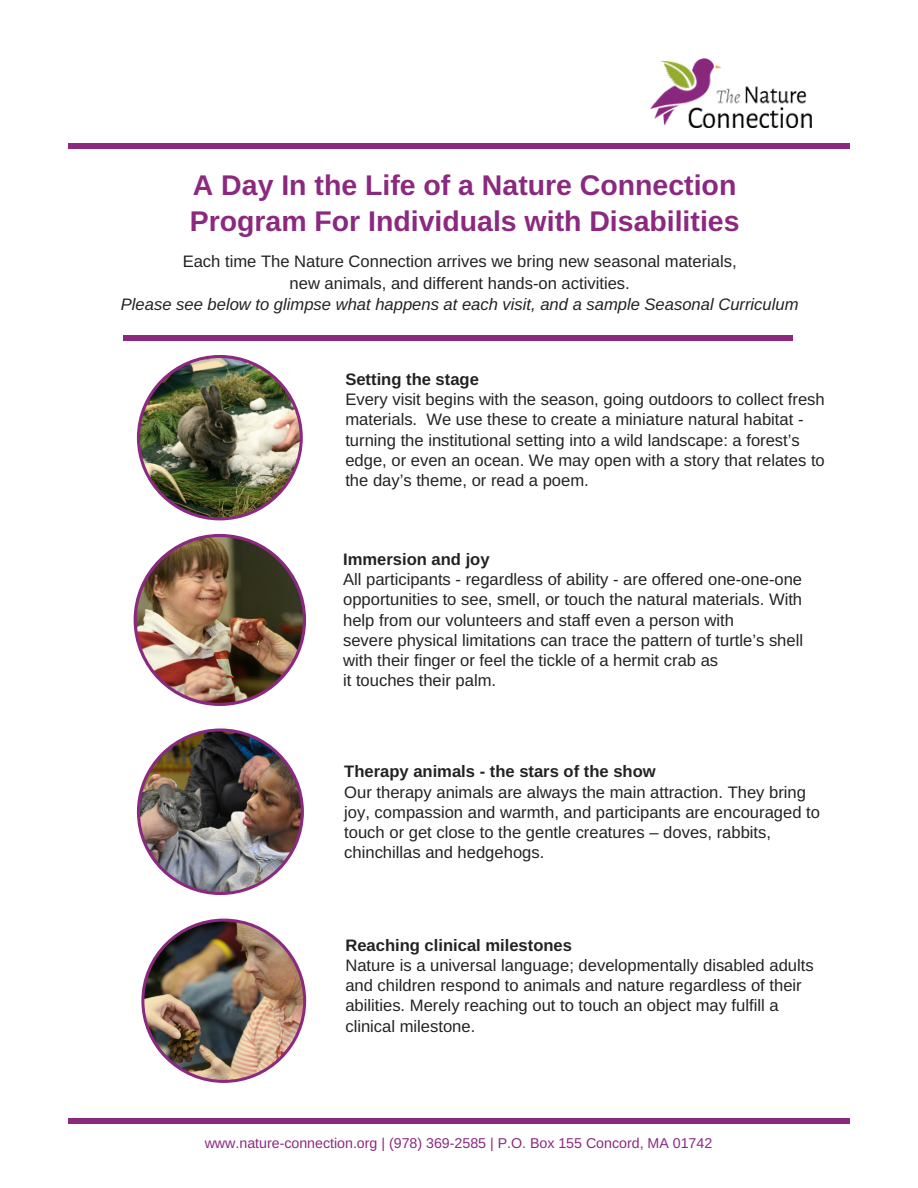
<style>
.page{position:relative;width:918px;height:1188px;background:#fff}
.page>*{position:absolute;margin:0;border:0;box-sizing:border-box;transform-origin:0 0}
.t1{font:700 28.5px/36px "Arimo";color:#8b2980}
.t2{font:16.65px/20.2px "Arimo";color:#222}
.t3{font:700 16.65px "Arimo";color:#222}
.t4{font:italic 16.65px "Arimo";color:#222}
.t5{font:14.25px "Arimo";color:#8b2980}
</style>
<div class="page">
<img style="left:650px;top:58px;width:161px;height:69px">
<div style="left:68px;top:143px;width:782px;height:6px;background:#8b2980"></div>
<img style="left:134px;top:534px;width:172px;height:172px">
<img style="left:137px;top:728px;width:167px;height:167px">
<div style="left:123px;top:335px;width:669px;height:6px;background:#8b2980"></div>
<div style="left:68px;top:1118px;width:782px;height:6px;background:#8b2980"></div>
<img style="left:137px;top:355px;width:166px;height:165px">
<img style="left:141px;top:919px;width:165px;height:164px">
<h1 class="t1" style="left:190px;top:167px;width:551px">A Day In the Life of a Nature Connection<br>Program For Individuals with Disabilities</h1>
<p class="t2" style="left:183px;top:251px;width:556px;line-height:21.3px;text-align:center">Each time The Nature Connection arrives we bring new seasonal materials, new animals, and different hands-on activities.</p>
<p class="t4" style="left:121px;top:295px;width:679px">Please see below to glimpse what happens at each visit, and a sample Seasonal Curriculum</p>
<p class="t3" style="left:345px;top:370px;width:135px">Setting the stage</p>
<p class="t2" style="left:345px;top:389px;width:481px">Every visit begins with the season, going outdoors to collect fresh materials. We use these to create a miniature natural habitat - turning the institutional setting into a wild landscape: a forest’s edge, or even an ocean. We may open with a story that relates to the day’s theme, or read a poem.</p>
<p class="t3" style="left:343px;top:550px;width:148px">Immersion and joy</p>
<p class="t2" style="left:343px;top:569px;width:461px">All participants - regardless of ability - are offered one-one-one opportunities to see, smell, or touch the natural materials. With help from our volunteers and staff even a person with<br>severe physical limitations can trace the pattern of turtle’s shell with their finger or feel the tickle of a hermit crab as<br>it touches their palm.</p>
<p class="t3" style="left:344px;top:762px;width:313px">Therapy animals - the stars of the show</p>
<p class="t2" style="left:344px;top:782px;width:477px">Our therapy animals are always the main attraction. They bring joy, compassion and warmth, and participants are encouraged to touch or get close to the gentle creatures – doves, rabbits, chinchillas and hedgehogs.</p>
<p class="t3" style="left:345px;top:936px;width:228px">Reaching clinical milestones</p>
<p class="t2" style="left:345px;top:955px;width:470px">Nature is a universal language; developmentally disabled adults and children respond to animals and nature regardless of their abilities. Merely reaching out to touch an object may fulfill a clinical milestone.</p>
<p class="t5" style="left:205px;top:1135px;width:509px">www.nature-connection.org | (978) 369-2585 | P.O. Box 155 Concord, MA 01742</p>
</div>
